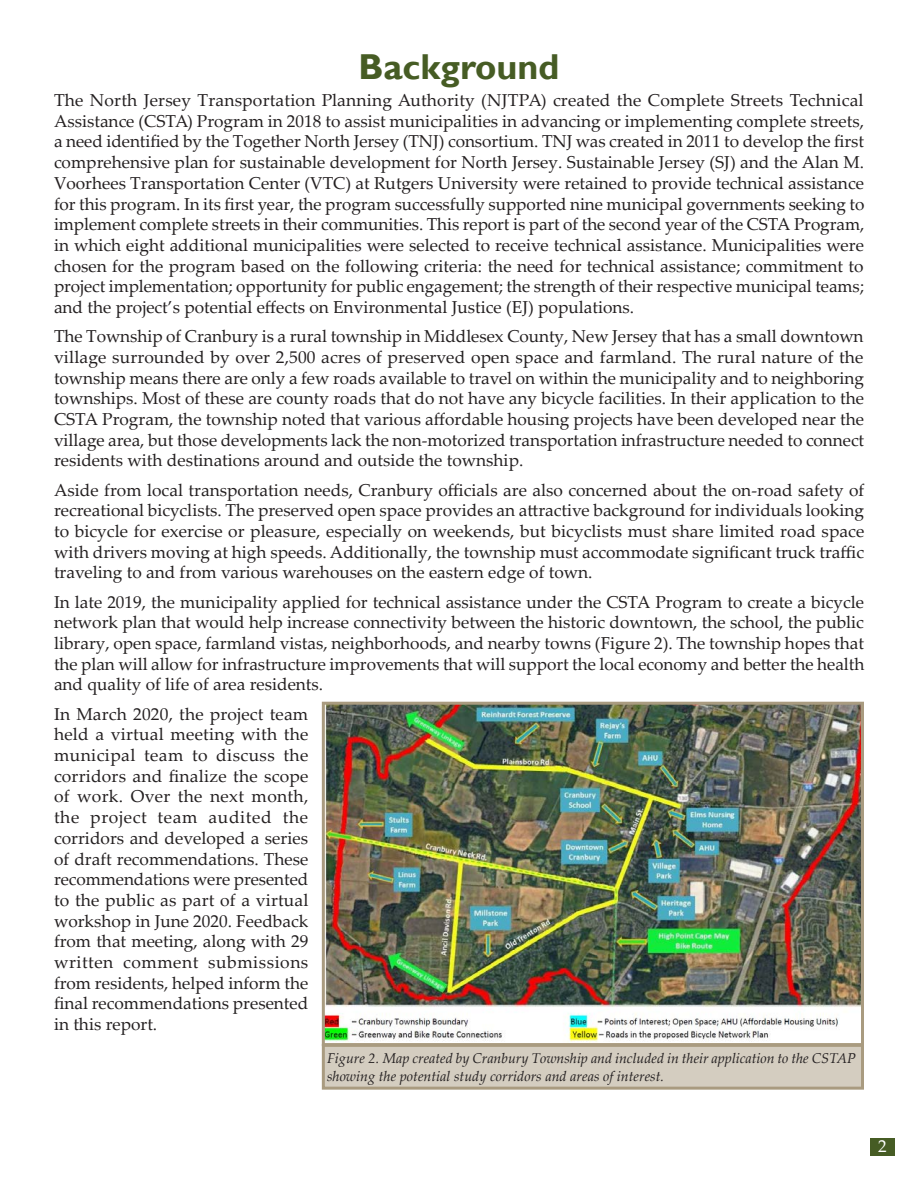
<style>
.page{position:relative;width:918px;height:1188px;background:#fff}
.page>*{position:absolute;margin:0;border:0;box-sizing:border-box;transform-origin:0 0}
.Section_Heading__1{font:700 36px "Gill Sans";color:#465c24}
.Body{font:17.25px/20.7px "Palatino Linotype";color:#231f20;text-align:justify}
.t1{font:17.25px "Palatino Linotype";color:#fff}
.t2{font:italic 14.25px/18px "Palatino Linotype";color:#231f20}
</style>
<div class="page">
<div style="left:870px;top:1138px;width:25px;height:17px;background:#465c24"></div>
<img style="left:326px;top:706px;width:534px;height:336px">
<div style="left:322px;top:702px;width:542px;height:344px;border:3px solid #a99b80"></div>
<div style="left:323px;top:1045px;width:539px;height:43px;background:#d4cdc0"></div>
<div style="left:322px;top:1044px;width:542px;height:46px;border:3px solid #a99b80"></div>
<p class="Section_Heading__1" style="left:358px;top:45px;width:203px">Background</p>
<p class="Body" style="left:54px;top:89px;width:812px">The North Jersey Transportation Planning Authority (NJTPA) created the Complete Streets Technical Assistance (CSTA) Program in 2018 to assist municipalities in advancing or implementing complete streets, a need identified by the Together North Jersey (TNJ) consortium. TNJ was created in 2011 to develop the first comprehensive plan for sustainable development for North Jersey. Sustainable Jersey (SJ) and the Alan M.<br>Voorhees Transportation Center (VTC) at Rutgers University were retained to provide technical assistance for this program. In its first year, the program successfully supported nine municipal governments seeking to implement complete streets in their communities. This report is part of the second year of the CSTA Program, in which eight additional municipalities were selected to receive technical assistance. Municipalities were chosen for the program based on the following criteria: the need for technical assistance; commitment to project implementation; opportunity for public engagement; the strength of their respective municipal teams; and the project’s potential effects on Environmental Justice (EJ) populations.</p>
<p class="Body" style="left:54px;top:325px;width:812px">The Township of Cranbury is a rural township in Middlesex County, New Jersey that has a small downtown village surrounded by over 2,500 acres of preserved open space and farmland. The rural nature of the township means there are only a few roads available to travel on within the municipality and to neighboring townships. Most of these are county roads that do not have any bicycle facilities. In their application to the CSTA Program, the township noted that various affordable housing projects have been developed near the village area, but those developments lack the non-motorized transportation infrastructure needed to connect residents with destinations around and outside the township.</p>
<p class="Body" style="left:54px;top:479px;width:812px">Aside from local transportation needs, Cranbury officials are also concerned about the on-road safety of recreational bicyclists. The preserved open space provides an attractive background for individuals looking to bicycle for exercise or pleasure, especially on weekends, but bicyclists must share limited road space with drivers moving at high speeds. Additionally, the township must accommodate significant truck traffic traveling to and from various warehouses on the eastern edge of town.</p>
<p class="Body" style="left:54px;top:591px;width:812px">In late 2019, the municipality applied for technical assistance under the CSTA Program to create a bicycle network plan that would help increase connectivity between the historic downtown, the school, the public library, open space, farmland vistas, neighborhoods, and nearby towns (Figure 2). The township hopes that the plan will allow for infrastructure improvements that will support the local economy and better the health and quality of life of area residents.</p>
<p class="Body" style="left:54px;top:703px;width:256px">In March 2020, the project team held a virtual meeting with the municipal team to discuss the corridors and finalize the scope of work. Over the next month, the project team audited the corridors and developed a series of draft recommendations. These recommendations were presented to the public as part of a virtual workshop in June 2020. Feedback from that meeting, along with 29 written comment submissions from residents, helped inform the final recommendations presented in this report.</p>
<p class="t2" style="left:327px;top:1049px;width:530px">Figure 2. Map created by Cranbury Township and included in their application to the CSTAP showing the potential study corridors and areas of interest.</p>
<p class="t1" style="left:878px;top:1134px;width:10px">2</p>
</div>
